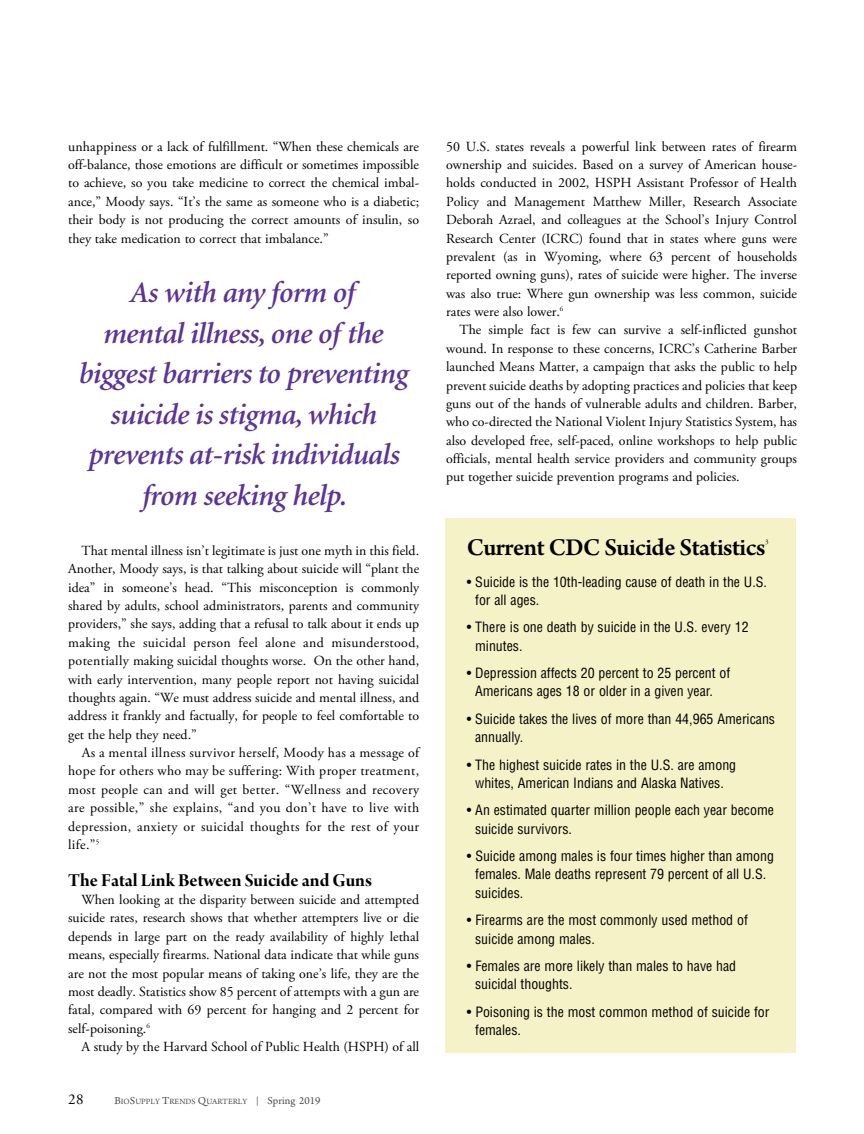
<style>
.page{position:relative;width:864px;height:1134px;background:#fff}
.page>*{position:absolute;margin:0;border:0;box-sizing:border-box;transform-origin:0 0}
.t1{font:italic 600 30px/40.5px "Minion";letter-spacing:-.02em;color:#5c3498;text-align:center}
.t2{font:600 25.5px "Arno Pro";letter-spacing:-.02em;color:#000}
.t3{font:19.5px "Arno Pro Bold Display";color:#000}
.t4{font:15px "Adobe Garamond Pro";color:#000}
.t5{font:13.8px/18.3px "Adobe Garamond Pro";color:#000;text-align:justify}
.t6{font:condensed 13.8px/18.3px "Helvetica";color:#000}
.t7{font:8.4px "Arno Pro";color:#4d4d4d}
.t8{font:6.9px "Adobe Garamond Pro";color:#000}
.s1{font-size:11.25px}
.s2{font-size:9px}
</style>
<div class="page">
<div style="left:446px;top:518px;width:350px;height:535px;background:#f6f2c8"></div>
<p class="t5" style="left:68px;top:138px;width:353px">unhappiness or a lack of fulfillment. “When these chemicals are off-balance, those emotions are difficult or sometimes impossible to achieve, so you take medicine to correct the chemical imbal&shy;ance,” Moody says. “It’s the same as someone who is a diabetic; their body is not producing the correct amounts of insulin, so they take medication to correct that imbalance.”</p>
<h1 class="t1" style="left:79px;top:275px;width:331px">As with any form of<br>mental illness, one of the biggest barriers to preventing suicide is stigma, which prevents at-risk individuals from seeking help.</h1>
<p class="t5" style="left:68px;top:543px;width:353px;text-indent:14px">That mental illness isn’t legitimate is just one myth in this field.<br>Another, Moody says, is that talking about suicide will “plant the idea” in someone’s head. “This misconception is commonly shared by adults, school administrators, parents and community providers,” she says, adding that a refusal to talk about it ends up making the suicidal person feel alone and misunderstood, potentially making suicidal thoughts worse. On the other hand, with early intervention, many people report not having suicidal thoughts again. “We must address suicide and mental illness, and address it frankly and factually, for people to feel comfortable to get the help they need.”</p>
<p class="t5" style="left:68px;top:745px;width:353px;text-indent:14px">As a mental illness survivor herself, Moody has a message of hope for others who may be suffering: With proper treatment, most people can and will get better. “Wellness and recovery are possible,” she explains, “and you don’t have to live with depression, anxiety or suicidal thoughts for the rest of your life.”<sup>5</sup></p>
<h3 class="t3" style="left:68px;top:873px;width:305px">The Fatal Link Between Suicide and Guns</h3>
<p class="t5" style="left:68px;top:892px;width:353px;text-indent:14px">When looking at the disparity between suicide and attempted suicide rates, research shows that whether attempters live or die depends in large part on the ready availability of highly lethal means, especially firearms. National data indicate that while guns are not the most popular means of taking one’s life, they are the most deadly. Statistics show 85 percent of attempts with a gun are fatal, compared with 69 percent for hanging and 2 percent for self-poisoning.<sup>6</sup></p>
<p class="t5" style="left:82px;top:1039px;width:339px">A study by the Harvard School of Public Health (HSPH) of all</p>
<p class="t4" style="left:68px;top:1093px;width:17px">28</p>
<p class="t7" style="left:114px;top:1098px;width:208px"><span class="s1">B</span>IO<span class="s1">S</span>UPPLY <span class="s1">T</span>RENDS <span class="s1">Q</span>UARTERLY <span class="s2">|</span> <span class="s1">Spring 2019</span></p>
<p class="t5" style="left:446px;top:138px;width:353px">50 U.S. states reveals a powerful link between rates of firearm ownership and suicides. Based on a survey of American house&shy;holds conducted in 2002, HSPH Assistant Professor of Health Policy and Management Matthew Miller, Research Associate Deborah Azrael, and colleagues at the School’s Injury Control Research Center (ICRC) found that in states where guns were prevalent (as in Wyoming, where 63 percent of households reported owning guns), rates of suicide were higher. The inverse was also true: Where gun ownership was less common, suicide rates were also lower.<sup>6</sup></p>
<p class="t5" style="left:446px;top:322px;width:353px;text-indent:14px">The simple fact is few can survive a self-inflicted gunshot wound. In response to these concerns, ICRC’s Catherine Barber launched Means Matter, a campaign that asks the public to help prevent suicide deaths by adopting practices and policies that keep guns out of the hands of vulnerable adults and children. Barber, who co-directed the National Violent Injury Statistics System, has also developed free, self-paced, online workshops to help public officials, mental health service providers and community groups put together suicide prevention programs and policies.</p>
<h2 class="t2" style="left:467px;top:538px;width:300px">Current CDC Suicide Statistics</h2>
<p class="t8" style="left:765px;top:539px;width:5px">3</p>
<p class="t6" style="left:475px;top:573px;width:293px;text-indent:-8px">• Suicide is the 10th-leading cause of death in the U.S. for all ages.</p>
<p class="t6" style="left:475px;top:618px;width:275px;text-indent:-8px">• There is one death by suicide in the U.S. every 12 minutes.</p>
<p class="t6" style="left:475px;top:664px;width:257px;text-indent:-8px">• Depression affects 20 percent to 25 percent of<br>Americans ages 18 or older in a given year.</p>
<p class="t6" style="left:475px;top:710px;width:302px;text-indent:-8px">• Suicide takes the lives of more than 44,965 Americans annually.</p>
<p class="t6" style="left:467px;top:756px;width:271px;text-align:center">• The highest suicide rates in the U.S. are among whites, American Indians and Alaska Natives.</p>
<p class="t6" style="left:475px;top:801px;width:300px;text-indent:-8px">• An estimated quarter million people each year become suicide survivors.</p>
<p class="t6" style="left:475px;top:847px;width:300px;text-indent:-8px">• Suicide among males is four times higher than among females. Male deaths represent 79 percent of all U.S. suicides.</p>
<p class="t6" style="left:475px;top:911px;width:274px;text-indent:-8px">• Firearms are the most commonly used method of suicide among males.</p>
<p class="t6" style="left:475px;top:957px;width:263px;text-indent:-8px">• Females are more likely than males to have had suicidal thoughts.</p>
<p class="t6" style="left:475px;top:1003px;width:296px;text-indent:-8px">• Poisoning is the most common method of suicide for females.</p>
</div>
